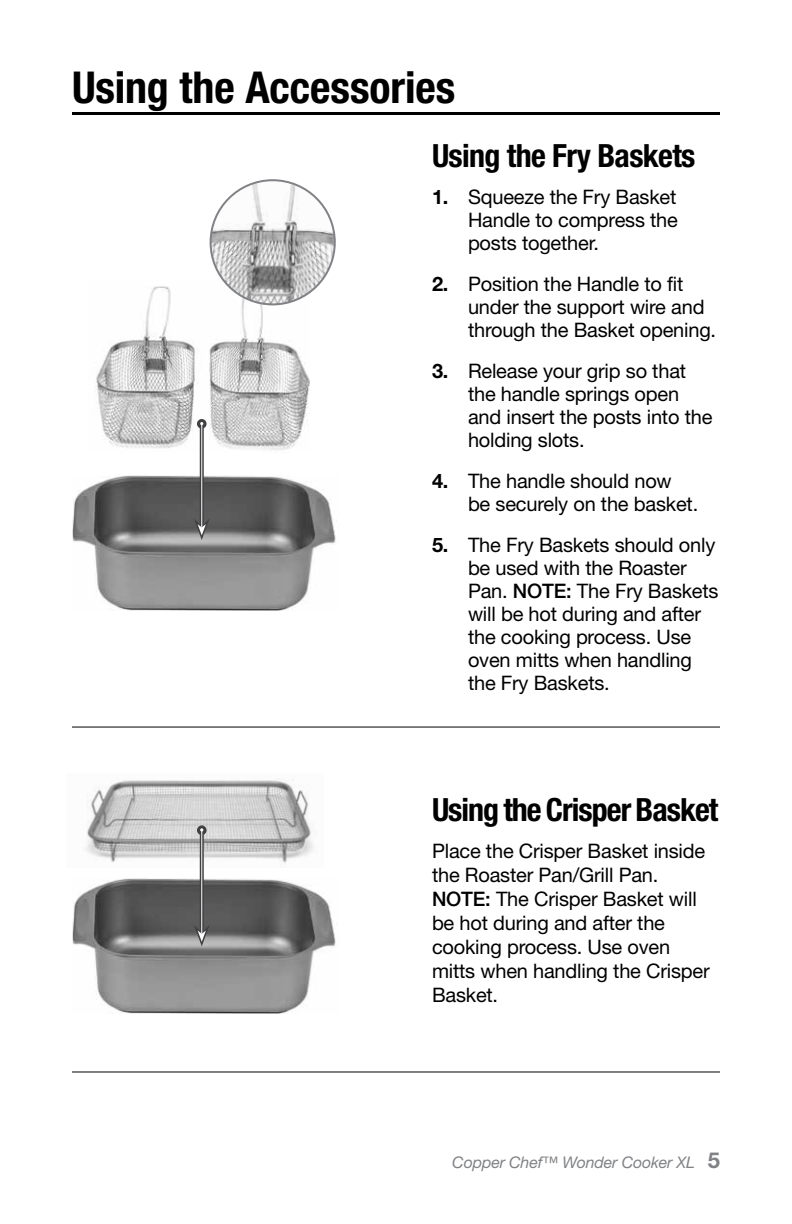
<style>
.page{position:relative;width:792px;height:1224px;background:#fff}
.page>*{position:absolute;margin:0;border:0;box-sizing:border-box;transform-origin:0 0}
.t1{font:700 condensed 44px "Helvetica Neue LT Std";letter-spacing:-.005em;color:#000}
.t2{font:700 condensed 32px "Helvetica Neue LT Std";letter-spacing:-.03em;color:#000}
.t3{font:20px/23px "Helvetica Neue LT Std";letter-spacing:-.01em;color:#000}
.t4{font:italic 16px "Helvetica Neue LT Std";letter-spacing:-.01em;color:#808285}
.s1{font-weight:700}
.s2{font-weight:500}
.s3{font-weight:700;font-style:normal;font-size:22px}
</style>
<div class="page">
<hr style="left:72px;top:112px;width:648px;height:3px;background:#000">
<img style="left:85px;top:779px;width:228px;height:88px">
<img style="left:72px;top:879px;width:264px;height:135px">
<img style="left:73px;top:475px;width:263px;height:135px">
<img style="left:96px;top:281px;width:213px;height:172px">
<hr style="left:72px;top:727px;width:648px;height:1px;background:#000">
<hr style="left:72px;top:1071px;width:648px;height:1px;background:#000">
<svg style="left:200px;top:835px;width:4px;height:90px"></svg>
<svg style="left:197px;top:825px;width:10px;height:10px"></svg>
<svg style="left:200px;top:429px;width:4px;height:90px"></svg>
<svg style="left:197px;top:419px;width:10px;height:10px"></svg>
<img style="left:211px;top:180px;width:124px;height:124px;border-radius:62px">
<div style="left:210px;top:179px;width:126px;height:126px;border:2px solid #808285;border-radius:50%"></div>
<hr style="left:201px;top:830px;width:1px;height:104px;background:#fff">
<svg style="left:194px;top:925px;width:16px;height:21px"></svg>
<hr style="left:201px;top:424px;width:1px;height:103px;background:#fff">
<svg style="left:194px;top:519px;width:16px;height:21px"></svg>
<h1 class="t1" style="left:72px;top:61px;width:385px">Using the Accessories</h1>
<h2 class="t2" style="left:432px;top:136px;width:265px">Using the Fry Baskets</h2>
<p class="t3" style="left:468px;top:185px;width:211px;text-align:justify;text-indent:-36px"><span class="s1">1.</span> Squeeze the Fry Basket Handle to compress the posts together.</p>
<p class="t3" style="left:468px;top:272px;width:250px;text-indent:-36px"><span class="s1">2.</span> Position the Handle to fit under the support wire and through the Basket opening.</p>
<p class="t3" style="left:468px;top:359px;width:246px;text-indent:-36px"><span class="s1">3.</span> Release your grip so that the handle springs open and insert the posts into the holding slots.</p>
<p class="t3" style="left:468px;top:469px;width:232px;text-indent:-36px"><span class="s1">4.</span> The handle should now be securely on the basket.</p>
<p class="t3" style="left:468px;top:533px;width:252px;text-indent:-36px"><span class="s1">5.</span> The Fry Baskets should only be used with the Roaster<br>Pan. <span class="s2">NOTE:</span> The Fry Baskets will be hot during and after the cooking process. Use oven mitts when handling the Fry Baskets.</p>
<h2 class="t2" style="left:432px;top:790px;width:288px">Using the Crisper Basket</h2>
<p class="t3" style="left:432px;top:839px;width:279px;line-height:24px">Place the Crisper Basket inside the Roaster Pan/Grill Pan.<br><span class="s2">NOTE:</span> The Crisper Basket will be hot during and after the cooking process. Use oven mitts when handling the Crisper<br>Basket.</p>
<p class="t4" style="left:452px;top:1152px;width:269px">Copper Chef™ Wonder Cooker XL <span class="s3">5</span></p>
</div>
